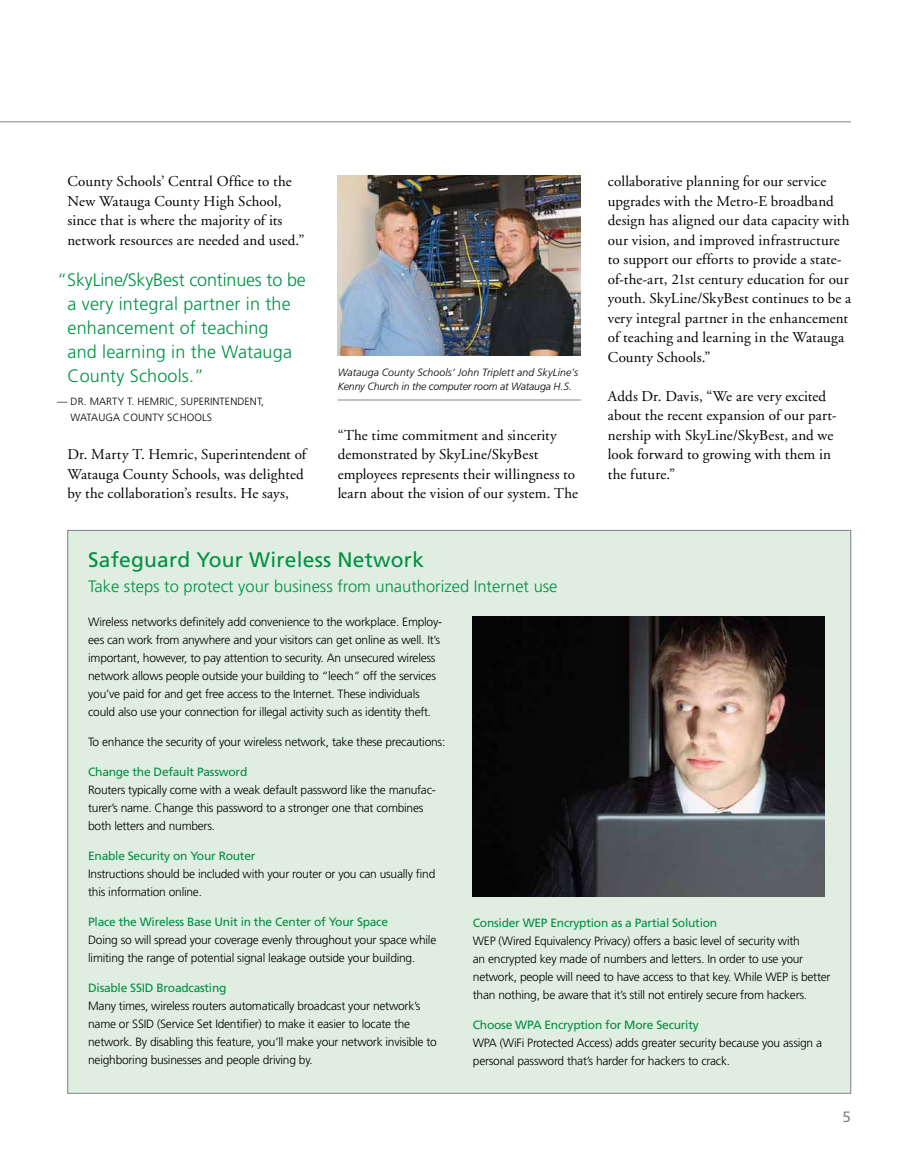
<style>
.page{position:relative;width:905px;height:1161px;background:#fff}
.page>*{position:absolute;margin:0;border:0;box-sizing:border-box;transform-origin:0 0}
.t1{font:21px "Frutiger";letter-spacing:.01em;color:#009042}
.t2{font:300 18px/24px "Frutiger";letter-spacing:.01em;color:#009042}
.t3{font:300 16.5px "Frutiger";color:#009042}
.t4{font:15px/19.5px "Adobe Garamond";letter-spacing:.01em;color:#000}
.t5{font:15px "Frutiger";color:#808285}
.t6{font:300 12px/18px "Frutiger";letter-spacing:-.02em;color:#000}
.t7{font:12px "Frutiger";letter-spacing:-.02em;color:#009042}
.t8{font:italic 300 10.5px/14.2px "Frutiger";color:#000}
.t9{font:300 10.5px/16.5px "Frutiger";letter-spacing:.01em;color:#000}
</style>
<div class="page">
<hr style="left:0;top:122px;width:850px;height:1px;background:#808285">
<div style="left:68px;top:530px;width:782px;height:563px;background:#e0ede1"></div>
<img style="left:338px;top:175px;width:243px;height:180px">
<hr style="left:338px;top:400px;width:243px;height:1px;background:#808285">
<img style="left:472px;top:617px;width:352px;height:279px">
<p class="t4" style="left:67px;top:172px;width:238px">County Schools’ Central Office to the New Watauga County High School, since that is where the majority of its network resources are needed and used.”</p>
<h2 class="t2" style="left:67px;top:268px;width:240px;text-indent:-10px">“SkyLine/SkyBest continues to be a very integral partner in the enhancement of teaching<br>and learning in the Watauga<br>County Schools.”</h2>
<p class="t9" style="left:71px;top:393px;width:195px;text-indent:-14px">— DR. MARTY T. HE MRIC, SUPERINTEN DENT,<br>WATAUGA COUNTY SCH OOLS</p>
<p class="t4" style="left:67px;top:445px;width:240px">Dr. Marty T. Hemric, Superintendent of<br>Watauga County Schools, was delighted by the collaboration’s results. He says,</p>
<p class="t8" style="left:338px;top:365px;width:242px">Watauga County Schools’ John Triplett and SkyLine’s<br>Kenny Church in the computer room at Watauga H.S.</p>
<p class="t4" style="left:338px;top:426px;width:242px">“The time commitment and sincerity demonstrated by SkyLine/SkyBest employees represents their willingness to learn about the vision of our system. The</p>
<h1 class="t1" style="left:88px;top:548px;width:337px">Safeguard Your Wireless Network</h1>
<h3 class="t3" style="left:88px;top:577px;width:471px">Take steps to protect your business from unauthorized Internet use</h3>
<p class="t4" style="left:608px;top:172px;width:245px">collaborative planning for our service upgrades with the Metro-E broadband design has aligned our data capacity with our vision, and improved infrastructure to support our efforts to provide a state&shy;of-the-art, 21st century education for our youth. SkyLine/SkyBest continues to be a very integral partner in the enhancement of teaching and learning in the Watauga County Schools.”</p>
<p class="t4" style="left:608px;top:387px;width:230px">Adds Dr. Davis, “We are very excited about the recent expansion of our part&shy;nership with SkyLine/SkyBest, and we look forward to growing with them in the future.”</p>
<p class="t6" style="left:88px;top:613px;width:355px">Wireless networks definitely add convenience to the workplace. Employ&shy;ees can work from anywhere and your visitors can get online as well. It’s important, however, to pay attention to security. An unsecured wireless network allows people outside your building to “leech” off the services you’ve paid for and get free access to the Internet. These individuals could also use your connection for illegal activity such as identity theft.</p>
<p class="t6" style="left:88px;top:733px;width:358px">To enhance the security of your wireless network, take these precautions:</p>
<p class="t7" style="left:88px;top:765px;width:161px">Change the Default Password</p>
<p class="t6" style="left:88px;top:781px;width:349px">Routers typically come with a weak default password like the manufac&shy;turer’s name. Change this password to a stronger one that combines both letters and numbers.</p>
<p class="t7" style="left:88px;top:849px;width:169px">Enable Security on Your Router</p>
<p class="t6" style="left:88px;top:865px;width:349px">Instructions should be included with your router or you can usually find this information online.</p>
<p class="t7" style="left:88px;top:915px;width:301px">Place the Wireless Base Unit in the Center of Your Space</p>
<p class="t6" style="left:88px;top:931px;width:349px">Doing so will spread your coverage evenly throughout your space while limiting the range of potential signal leakage outside your building.</p>
<p class="t7" style="left:88px;top:981px;width:140px">Disable SSID Broadcasting</p>
<p class="t6" style="left:88px;top:997px;width:350px">Many times, wireless routers automatically broadcast your network’s name or SSID (Service Set Identifier) to make it easier to locate the network. By disabling this feature, you’ll make your network invisible to neighboring businesses and people driving by.</p>
<p class="t7" style="left:473px;top:916px;width:246px">Consider WEP Encryption as a Partial Solution</p>
<p class="t6" style="left:473px;top:932px;width:359px">WEP (Wired Equivalency Privacy) offers a basic level of security with<br>an encrypted key made of numbers and letters. In order to use your network, people will need to have access to that key. While WEP is better than nothing, be aware that it’s still not entirely secure from hackers.</p>
<p class="t7" style="left:473px;top:1018px;width:227px">Choose WPA Encryption for More Security</p>
<p class="t6" style="left:473px;top:1034px;width:351px">WPA (WiFi Protected Access) adds greater security because you assign a personal password that’s harder for hackers to crack.</p>
<p class="t5" style="left:842px;top:1108px;width:10px">5</p>
</div>
